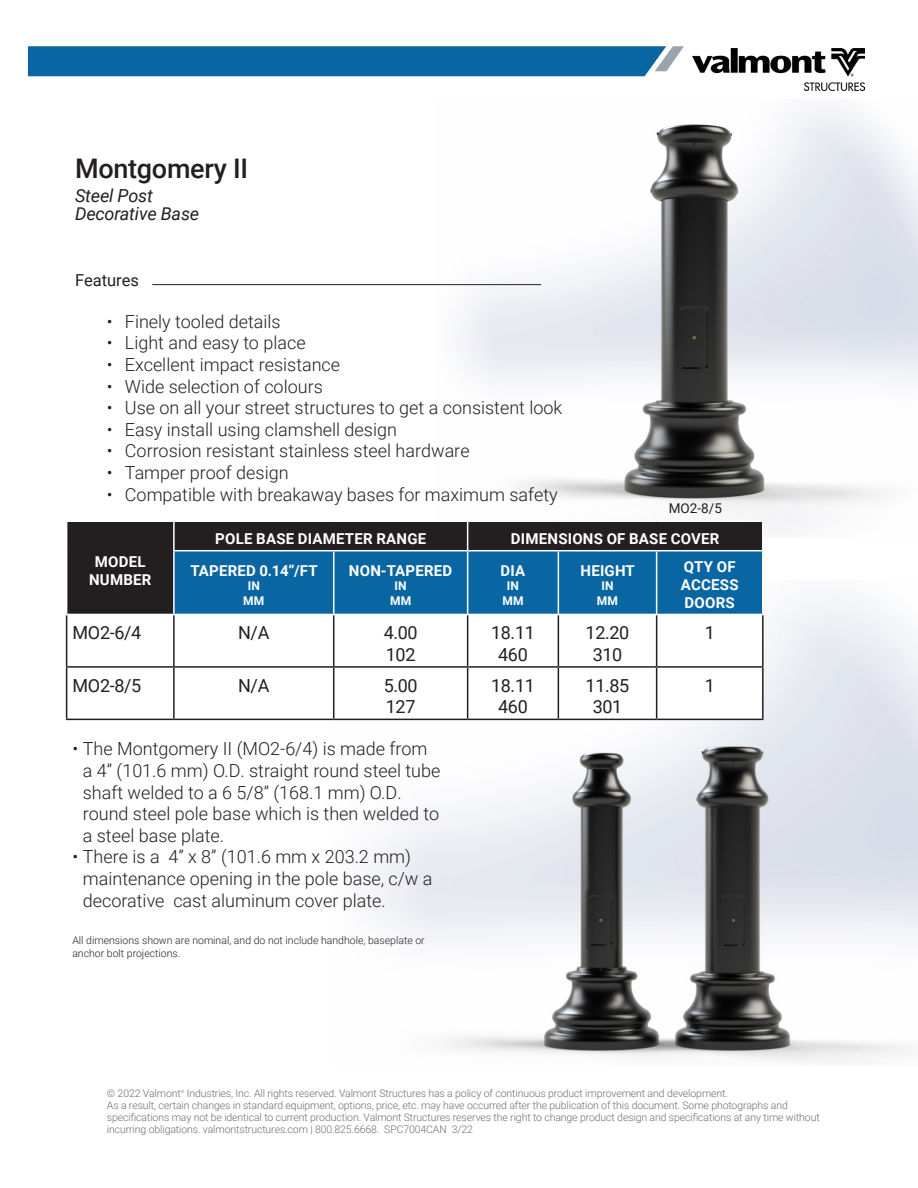
<style>
.page{position:relative;width:918px;height:1188px;background:#fff}
.page>*{position:absolute;margin:0;border:0;box-sizing:border-box;transform-origin:0 0}
.t1{font:500 27px "Roboto";letter-spacing:-.01em;color:#231f20}
.t2{font:300 18px/21.6px "Roboto";color:#231f20}
.t3{font:18px/21.6px "Roboto";letter-spacing:-.02em;color:#231f20;text-align:center}
.t4{font:italic 18px "Roboto";letter-spacing:-.01em;color:#231f20}
.t5{font:16.5px "Roboto";color:#231f20}
.t6{font:700 15px/18px "Roboto";letter-spacing:.015em;color:#fff}
.t7{font:13.5px "Roboto";color:#231f20}
.t8{font:700 12px "Roboto";letter-spacing:.015em;color:#fff}
.t9{font:300 10.5px/12px "Roboto";letter-spacing:-.01em;color:#6c6d70}
.t10{font:300 10.5px/12.6px "Roboto";color:#231f20}
.t11{font:300 4.5px "Roboto";color:#6c6d70}
</style>
<div class="page">
<img style="left:330px;top:595px;width:588px;height:468px">
<img style="left:434px;top:106px;width:484px;height:427px">
<svg style="left:28px;top:46px;width:656px;height:30px;background:#146ca6"></svg>
<img style="left:692px;top:48px;width:172px;height:43px">
<hr style="left:152px;top:284px;width:389px;height:1px;background:#231f20">
<div style="left:67px;top:522px;width:106px;height:92px;background:#231f20"></div>
<svg style="left:67px;top:615px;width:695px;height:104px"></svg>
<hr style="left:66px;top:615px;width:1px;height:51px;background:#231f20">
<hr style="left:173px;top:615px;width:2px;height:51px;background:#231f20">
<hr style="left:333px;top:615px;width:1px;height:51px;background:#231f20">
<hr style="left:467px;top:615px;width:1px;height:51px;background:#231f20">
<hr style="left:558px;top:615px;width:1px;height:51px;background:#231f20">
<hr style="left:656px;top:615px;width:1px;height:51px;background:#231f20">
<hr style="left:762px;top:615px;width:2px;height:51px;background:#231f20">
<hr style="left:66px;top:666px;width:108px;height:2px;background:#231f20">
<hr style="left:66px;top:668px;width:1px;height:51px;background:#231f20">
<hr style="left:174px;top:666px;width:160px;height:2px;background:#231f20">
<hr style="left:173px;top:668px;width:2px;height:51px;background:#231f20">
<hr style="left:334px;top:666px;width:134px;height:2px;background:#231f20">
<hr style="left:333px;top:668px;width:1px;height:51px;background:#231f20">
<hr style="left:468px;top:666px;width:90px;height:2px;background:#231f20">
<hr style="left:467px;top:668px;width:1px;height:51px;background:#231f20">
<hr style="left:558px;top:666px;width:99px;height:2px;background:#231f20">
<hr style="left:558px;top:668px;width:1px;height:51px;background:#231f20">
<hr style="left:657px;top:666px;width:107px;height:2px;background:#231f20">
<hr style="left:656px;top:668px;width:1px;height:51px;background:#231f20">
<hr style="left:762px;top:668px;width:2px;height:51px;background:#231f20">
<hr style="left:66px;top:719px;width:108px;height:1px;background:#231f20">
<hr style="left:174px;top:719px;width:160px;height:1px;background:#231f20">
<hr style="left:334px;top:719px;width:134px;height:1px;background:#231f20">
<hr style="left:468px;top:719px;width:90px;height:1px;background:#231f20">
<hr style="left:558px;top:719px;width:99px;height:1px;background:#231f20">
<hr style="left:657px;top:719px;width:107px;height:1px;background:#231f20">
<hr style="left:334px;top:520px;width:134px;height:2px;background:#fff">
<hr style="left:468px;top:520px;width:90px;height:2px;background:#fff">
<svg style="left:174px;top:522px;width:588px;height:92px;background:#14517b"></svg>
<hr style="left:558px;top:520px;width:99px;height:2px;background:#fff">
<hr style="left:657px;top:520px;width:107px;height:2px;background:#fff">
<hr style="left:762px;top:522px;width:2px;height:28px;background:#fff">
<hr style="left:173px;top:550px;width:161px;height:1px;background:#fff">
<hr style="left:173px;top:551px;width:2px;height:63px;background:#fff">
<hr style="left:174px;top:614px;width:160px;height:1px;background:#fff">
<hr style="left:334px;top:550px;width:134px;height:1px;background:#fff">
<hr style="left:333px;top:551px;width:1px;height:63px;background:#fff">
<hr style="left:334px;top:614px;width:134px;height:1px;background:#fff">
<hr style="left:468px;top:550px;width:90px;height:1px;background:#fff">
<hr style="left:467px;top:551px;width:1px;height:63px;background:#fff">
<hr style="left:468px;top:614px;width:90px;height:1px;background:#fff">
<hr style="left:558px;top:550px;width:99px;height:1px;background:#fff">
<hr style="left:558px;top:551px;width:1px;height:63px;background:#fff">
<hr style="left:657px;top:550px;width:107px;height:1px;background:#fff">
<hr style="left:656px;top:551px;width:1px;height:63px;background:#fff">
<hr style="left:762px;top:551px;width:2px;height:63px;background:#fff">
<hr style="left:558px;top:614px;width:99px;height:1px;background:#fff">
<hr style="left:657px;top:614px;width:107px;height:1px;background:#fff">
<p class="t1" style="left:75px;top:150px;width:175px">Montgomery II</p>
<p class="t4" style="left:75px;top:183px;width:79px">Steel Post</p>
<p class="t4" style="left:75px;top:201px;width:126px">Decorative Base</p>
<p class="t5" style="left:75px;top:268px;width:66px">Features</p>
<p class="t2" style="left:107px;top:310px;width:175px">• Finely tooled details</p>
<p class="t2" style="left:107px;top:332px;width:200px">• Light and easy to place</p>
<p class="t2" style="left:107px;top:353px;width:235px">• Excellent impact resistance</p>
<p class="t2" style="left:107px;top:375px;width:217px">• Wide selection of colours</p>
<p class="t2" style="left:107px;top:396px;width:457px">• Use on all your street structures to get a consistent look</p>
<p class="t2" style="left:107px;top:418px;width:292px">• Easy install using clamshell design</p>
<p class="t2" style="left:107px;top:440px;width:364px">• Corrosion resistant stainless steel hardware</p>
<p class="t2" style="left:107px;top:461px;width:183px">• Tamper proof design</p>
<p class="t2" style="left:107px;top:483px;width:452px">• Compatible with breakaway bases for maximum safety</p>
<p class="t7" style="left:669px;top:499px;width:55px">MO2-8/5</p>
<p class="t6" style="left:95px;top:552px;width:52px">MODEL</p>
<p class="t6" style="left:89px;top:570px;width:64px">NUMBER</p>
<p class="t6" style="left:215px;top:529px;width:212px">POLE BASE DIAMETER RANGE</p>
<p class="t6" style="left:511px;top:529px;width:210px">DIMENSIONS OF BASE COVER</p>
<p class="t6" style="left:190px;top:561px;width:129px">TAPERED 0.14”/FT</p>
<p class="t8" style="left:248px;top:578px;width:14px">IN</p>
<p class="t8" style="left:243px;top:592px;width:23px">MM</p>
<p class="t6" style="left:684px;top:558px;width:53px">QTY OF</p>
<p class="t6" style="left:681px;top:576px;width:59px">ACCESS<br>DOORS</p>
<p class="t6" style="left:349px;top:561px;width:105px">NON-TAPERED</p>
<p class="t8" style="left:395px;top:578px;width:14px">IN</p>
<p class="t8" style="left:390px;top:592px;width:23px">MM</p>
<p class="t6" style="left:581px;top:561px;width:56px">HEIGHT</p>
<p class="t8" style="left:601px;top:578px;width:14px">IN</p>
<p class="t8" style="left:597px;top:592px;width:23px">MM</p>
<p class="t6" style="left:501px;top:561px;width:26px">DIA</p>
<p class="t8" style="left:507px;top:578px;width:14px">IN</p>
<p class="t8" style="left:502px;top:592px;width:23px">MM</p>
<p class="t3" style="left:73px;top:621px;width:70px">MO2-6/4</p>
<p class="t3" style="left:238px;top:621px;width:33px">N/A</p>
<p class="t3" style="left:384px;top:621px;width:35px;text-align:left">4.00<br>102</p>
<p class="t3" style="left:491px;top:621px;width:45px">18.11<br>460</p>
<p class="t3" style="left:586px;top:621px;width:45px">12.20<br>310</p>
<p class="t3" style="left:705px;top:621px;width:12px">1</p>
<p class="t3" style="left:73px;top:674px;width:70px">MO2-8/5</p>
<p class="t3" style="left:238px;top:674px;width:33px">N/A</p>
<p class="t3" style="left:384px;top:674px;width:35px;text-align:left">5.00<br>127</p>
<p class="t3" style="left:491px;top:674px;width:45px">18.11<br>460</p>
<p class="t3" style="left:586px;top:674px;width:45px">11.85<br>301</p>
<p class="t3" style="left:705px;top:674px;width:12px">1</p>
<p class="t2" style="left:83px;top:738px;width:359px;text-indent:-10px">• The Montgomery II (MO2-6/4) is made from a 4” (101.6 mm) O.D. straight round steel tube shaft welded to a 6 5/8” (168.1 mm) O.D.</p>
<p class="t2" style="left:83px;top:802px;width:358px">round steel pole base which is then welded to a steel base plate.</p>
<p class="t2" style="left:83px;top:846px;width:351px;text-indent:-10px">• There is a 4” x 8” (101.6 mm x 203.2 mm) maintenance opening in the pole base, c/w a decorative cast aluminum cover plate.</p>
<p class="t10" style="left:72px;top:934px;width:354px">All dimensions shown are nominal, and do not include handhole, baseplate or anchor bolt projections.</p>
<p class="t9" style="left:107px;top:1087px;width:75px">© 2022 Valmont</p>
<p class="t11" style="left:181px;top:1088px;width:5px">®</p>
<p class="t9" style="left:187px;top:1087px;width:543px">Industries, Inc. All rights reserved. Valmont Structures has a policy of continuous product improvement and development.</p>
<p class="t9" style="left:107px;top:1099px;width:714px">As a result, certain changes in standard equipment, options, price, etc. may have occurred after the publication of this document. Some photographs and specifications may not be identical to current production. Valmont Structures reserves the right to change product design and specifications at any time without incurring obligations. valmontstructures.com | 800.825.6668. SPC7004CAN 3/22</p>
</div>
